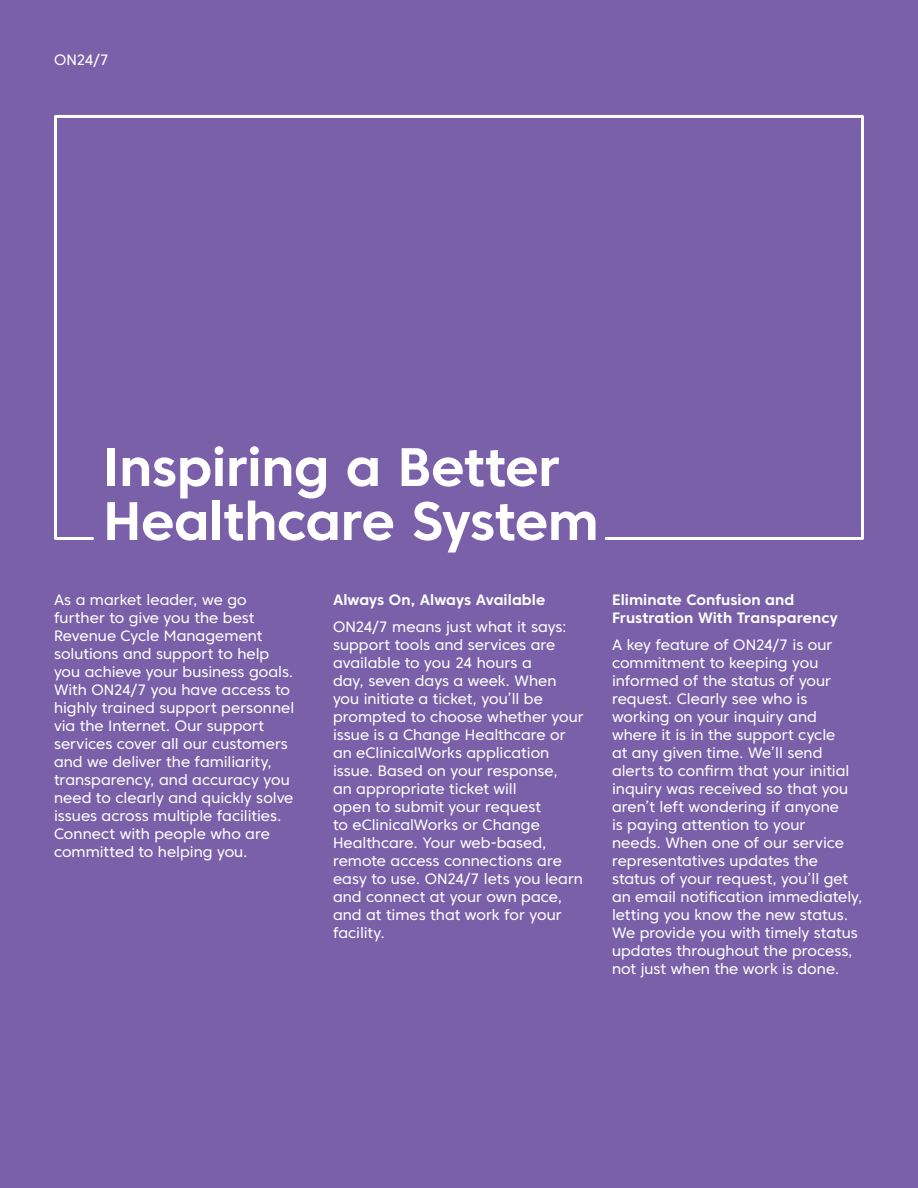
<style>
.page{position:relative;width:918px;height:1188px;background:#7a5fa9}
.page>*{position:absolute;margin:0;border:0;box-sizing:border-box;transform-origin:0 0}
.t1{font:700 54px/54px "Core Sans C 65";letter-spacing:-.01em;color:#fff}
.Body_Copy{font:15px/18px "Core Sans C 45";color:#fff}
.Body_Copy-2{font:700 15px/18px "Core Sans C 65";letter-spacing:.005em;color:#fff}
</style>
<div class="page">
<svg style="left:54px;top:115px;width:810px;height:425px"></svg>
<p class="Body_Copy" style="left:54px;top:50px;width:56px">ON24/7</p>
<p class="t1" style="left:103px;top:440px;width:497px">Inspiring a Better<br>Healthcare System</p>
<p class="Body_Copy" style="left:54px;top:590px;width:242px">As a market leader, we go further to give you the best<br>Revenue Cycle Management solutions and support to help you achieve your business goals.<br>With ON24/7 you have access to highly trained support personnel via the Internet. Our support services cover all our customers and we deliver the familiarity, transparency, and accuracy you need to clearly and quickly solve issues across multiple facilities.<br>Connect with people who are committed to helping you.</p>
<p class="Body_Copy-2" style="left:333px;top:590px;width:214px">Always On, Always Available</p>
<p class="Body_Copy" style="left:333px;top:617px;width:252px">ON24/7 means just what it says: support tools and services are available to you 24 hours a<br>day, seven days a week. When you initiate a ticket, you’ll be prompted to choose whether your issue is a Change Healthcare or an eClinicalWorks application issue. Based on your response,<br>an appropriate ticket will<br>open to submit your request<br>to eClinicalWorks or Change<br>Healthcare. Your web-based, remote access connections are easy to use. ON24/7 lets you learn and connect at your own pace, and at times that work for your facility.</p>
<p class="Body_Copy-2" style="left:612px;top:590px;width:227px">Eliminate Confusion and<br>Frustration With Transparency</p>
<p class="Body_Copy" style="left:612px;top:635px;width:252px">A key feature of ON24/7 is our commitment to keeping you informed of the status of your request. Clearly see who is working on your inquiry and where it is in the support cycle<br>at any given time. We’ll send alerts to confirm that your initial inquiry was received so that you aren’t left wondering if anyone<br>is paying attention to your<br>needs. When one of our service representatives updates the status of your request, you’ll get an email notification immediately, letting you know the new status.<br>We provide you with timely status updates throughout the process, not just when the work is done.</p>
</div>
